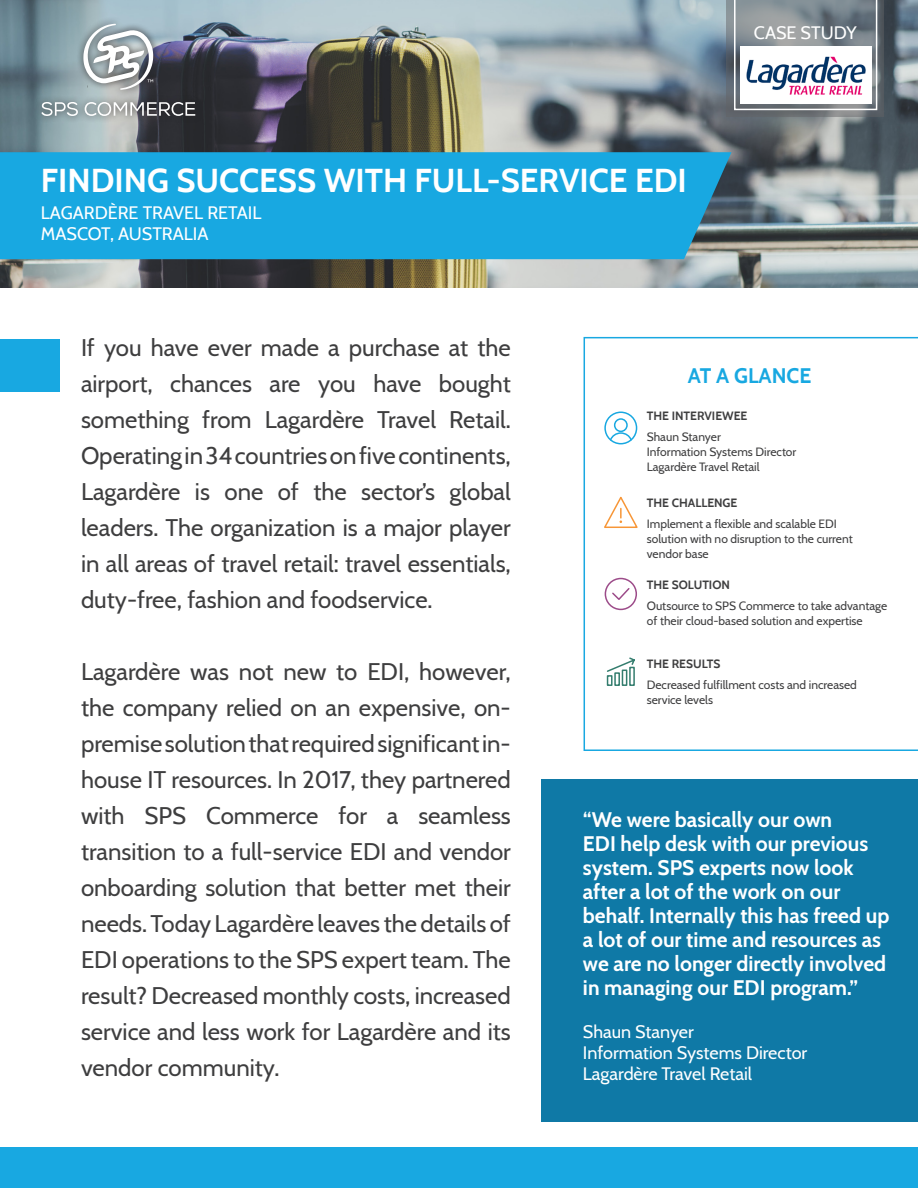
<style>
.page{position:relative;width:918px;height:1188px;background:#fff}
.page>*{position:absolute;margin:0;border:0;box-sizing:border-box;transform-origin:0 0}
.t1{font:700 33px "Cabin";color:#fff}
.t2{font:24px/36px "Cabin";color:#3e3e3f;text-align:justify}
.t3{font:700 21px/24px "Cabin";color:#fff}
.t4{font:700 21px "Cabin";color:#18a8e1}
.t5{font:18px/21px "Cabin";color:#fff}
.t6{font:12px/15px "Cabin";color:#3e3e3f}
.t7{font:700 12px "Cabin";color:#3e3e3f}
</style>
<div class="page">
<img style="left:0;top:0;width:918px;height:287px">
<svg style="left:727px;top:0;width:157px;height:117px;background:#697076"></svg>
<svg style="left:734px;top:0;width:143px;height:110px;background:#889096"></svg>
<svg style="left:584px;top:337px;width:334px;height:414px"></svg>
<div style="left:35px;top:16px;width:168px;height:107px;background:#231f20;opacity:.8"></div>
<svg style="left:41px;top:102px;width:37px;height:14px"></svg>
<svg style="left:85px;top:102px;width:110px;height:14px;background:#969899"></svg>
<svg style="left:83px;top:24px;width:70px;height:66px"></svg>
<div style="left:0;top:152px;width:732px;height:107px;background:#18a8e1"></div>
<div style="left:604px;top:412px;width:33px;height:32px;border:2px solid #18a8e1;border-radius:50%"></div>
<div style="left:614px;top:418px;width:14px;height:14px;border:2px solid #18a8e1;border-radius:50%"></div>
<svg style="left:609px;top:432px;width:24px;height:10px"></svg>
<svg style="left:602px;top:494px;width:37px;height:35px"></svg>
<svg style="left:604px;top:577px;width:34px;height:34px"></svg>
<svg style="left:606px;top:656px;width:30px;height:31px"></svg>
<div style="left:0;top:1148px;width:918px;height:40px;background:#18a8e1"></div>
<div style="left:0;top:339px;width:59px;height:53px;background:#18a8e1"></div>
<div style="left:740px;top:47px;width:132px;height:57px;background:#fff"></div>
<img style="left:746px;top:56px;width:120px;height:39px">
<div style="left:541px;top:779px;width:377px;height:342px;background:#0f79a6"></div>
<p class="t1" style="left:41px;top:155px;width:648px">FINDING SUCCESS WITH FULL-SERVICE EDI</p>
<p class="t5" style="left:41px;top:201px;width:222px">LAGARDÈRE TRAVEL RETAIL</p>
<p class="t5" style="left:41px;top:222px;width:169px">MASCOT, AUSTRALIA</p>
<p class="t5" style="left:754px;top:21px;width:104px">CASE STUDY</p>
<p class="t2" style="left:81px;top:328px;width:431px">If you have ever made a purchase at the airport, chances are you have bought something from Lagardère Travel Retail.<br>Operating in 34 countries on five continents, Lagardère is one of the sector’s global leaders. The organization is a major player in all areas of travel retail: travel essentials, duty-free, fashion and foodservice.</p>
<p class="t2" style="left:81px;top:652px;width:431px">Lagardère was not new to EDI, however, the company relied on an expensive, on&shy;premise solution that required significant in&shy;house IT resources. In 2017, they partnered with SPS Commerce for a seamless transition to a full-service EDI and vendor onboarding solution that better met their needs. Today Lagardère leaves the details of EDI operations to the SPS expert team. The result? Decreased monthly costs, increased service and less work for Lagardère and its vendor community.</p>
<p class="t4" style="left:688px;top:359px;width:125px">AT A GLANCE</p>
<p class="t7" style="left:647px;top:407px;width:102px">THE INTERVIEWEE</p>
<p class="t6" style="left:647px;top:429px;width:75px">Shaun Stanyer</p>
<p class="t6" style="left:647px;top:444px;width:151px">Information Systems Director<br>Lagardère Travel Retail</p>
<p class="t7" style="left:647px;top:493px;width:92px">THE CHALLENGE</p>
<p class="t6" style="left:647px;top:515px;width:207px">Implement a flexible and scalable EDI solution with no disruption to the current vendor base</p>
<p class="t7" style="left:647px;top:575px;width:85px">THE SOLUTION</p>
<p class="t6" style="left:647px;top:597px;width:242px">Outsource to SPS Commerce to take advantage of their cloud-based solution and expertise</p>
<p class="t7" style="left:647px;top:654px;width:75px">THE RESULTS</p>
<p class="t6" style="left:647px;top:676px;width:212px">Decreased fulfillment costs and increased service levels</p>
<p class="t3" style="left:583px;top:806px;width:308px">“We were basically our own<br>EDI help desk with our previous system. SPS experts now look after a lot of the work on our behalf. Internally this has freed up a lot of our time and resources as we are no longer directly involved in managing our EDI program.”</p>
<p class="t5" style="left:583px;top:1020px;width:112px">Shaun Stanyer</p>
<p class="t5" style="left:583px;top:1041px;width:226px">Information Systems Director<br>Lagardère Travel Retail</p>
</div>
